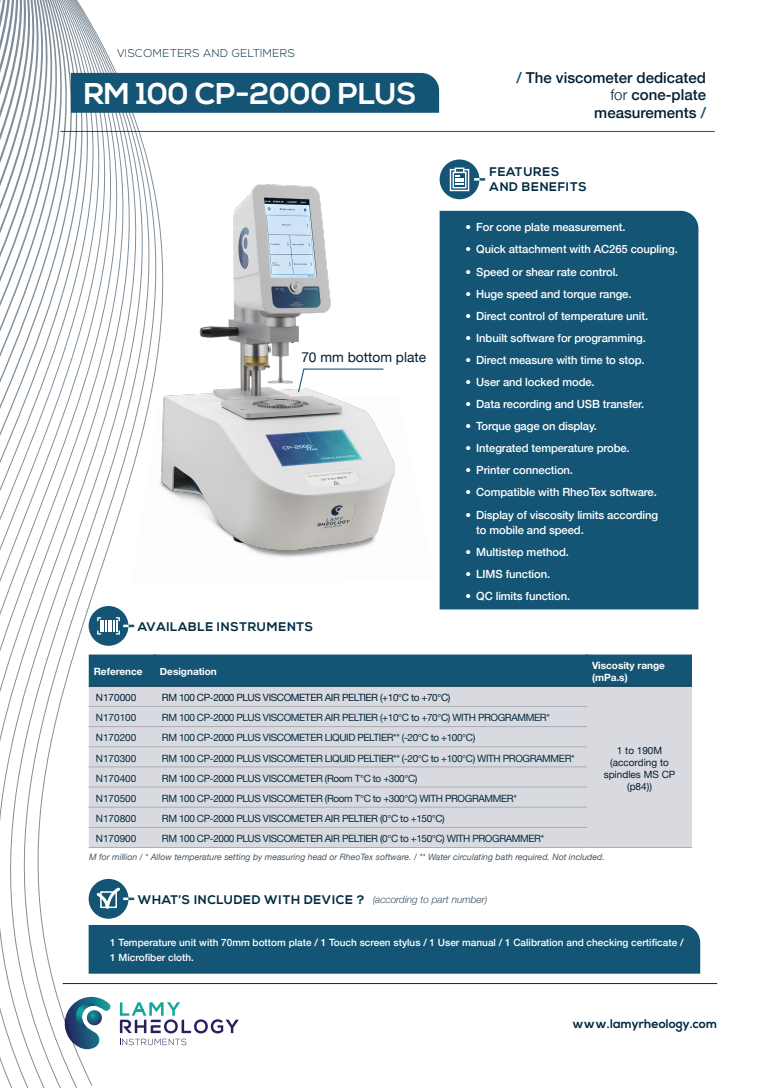
<style>
.page{position:relative;width:780px;height:1088px;background:#fff}
.page>*{position:absolute;margin:0;border:0;box-sizing:border-box;transform-origin:0 0}
.t1{font:700 30px "Nexa";color:#fff}
.t2{font:500 15px "Helvetica Neue";color:#021e34}
.t3{font:13.75px "Helvetica Neue";color:#021e34}
.t4{font:700 12.5px "Nexa";letter-spacing:.05em;color:#032c42}
.t5{font:700 12.5px "Nexa";color:#032c42}
.t6{font:500 11.25px/15px "Helvetica Neue";letter-spacing:-.01em;color:#fff}
.t7{font:300 11.25px "Nexa";letter-spacing:.03em;color:#032c42}
.t8{font:10px "Helvetica Neue";letter-spacing:-.04em;color:#032c42}
.t9{font:500 10px/15px "Helvetica Neue";color:#fff}
.t10{font:10px "Helvetica Neue";letter-spacing:-.03em;color:#021e34}
.t11{font:10px "Helvetica Neue";color:#032c42}
.t12{font:700 10px/12px "Helvetica Neue";color:#fff}
.t13{font:10px/12px "Helvetica Neue";color:#021e34;text-align:center}
.t14{font:italic 8.75px "Helvetica Neue";color:#021e34}
.s1{color:#145575}
.s2{font-weight:300}
.s3{font-family:"Helvetica Neue";font-weight:300;font-style:italic;font-size:10px;color:#021e34}
</style>
<div class="page">
<hr style="left:63px;top:983px;width:654px;height:1px;background:#032c42">
<svg style="left:142px;top:72px;width:9px;height:974px"></svg>
<svg style="left:133px;top:72px;width:9px;height:974px"></svg>
<svg style="left:124px;top:72px;width:9px;height:974px"></svg>
<svg style="left:116px;top:72px;width:8px;height:974px"></svg>
<svg style="left:107px;top:53px;width:9px;height:958px"></svg>
<svg style="left:98px;top:36px;width:9px;height:1008px"></svg>
<svg style="left:89px;top:20px;width:9px;height:1066px"></svg>
<svg style="left:81px;top:6px;width:8px;height:1075px"></svg>
<svg style="left:72px;top:0;width:9px;height:1088px"></svg>
<svg style="left:63px;top:0;width:9px;height:1079px"></svg>
<svg style="left:54px;top:0;width:9px;height:1088px"></svg>
<svg style="left:46px;top:0;width:8px;height:1075px"></svg>
<svg style="left:37px;top:0;width:9px;height:1088px"></svg>
<svg style="left:28px;top:0;width:9px;height:1088px"></svg>
<svg style="left:0;top:0;width:28px;height:1088px"></svg>
<hr style="left:60px;top:131px;width:654px;height:1px;background:#021e34">
<img style="left:131px;top:395px;width:264px;height:190px">
<img style="left:161px;top:184px;width:233px;height:365px">
<div style="left:71px;top:73px;width:368px;height:40px;background:#145575"></div>
<div style="left:439px;top:211px;width:259px;height:398px;background:#145575"></div>
<svg style="left:439px;top:159px;width:40px;height:40px"></svg>
<svg style="left:450px;top:168px;width:35px;height:23px"></svg>
<div style="left:89px;top:606px;width:39px;height:40px;background:#145575;border-radius:50%"></div>
<hr style="left:108px;top:620px;width:4px;height:12px;background:#fff">
<svg style="left:97px;top:617px;width:9px;height:17px"></svg>
<svg style="left:113px;top:617px;width:21px;height:17px"></svg>
<div style="left:89px;top:925px;width:611px;height:49px;background:#145575"></div>
<div style="left:89px;top:879px;width:39px;height:40px;background:#145575;border-radius:50%"></div>
<div style="left:100px;top:891px;width:17px;height:17px;border:2px solid #fff"></div>
<svg style="left:96px;top:885px;width:38px;height:22px"></svg>
<div style="left:89px;top:654px;width:603px;height:32px;background:#145575"></div>
<div style="left:89px;top:687px;width:603px;height:160px;background:#d9dadf"></div>
<hr style="left:154px;top:654px;width:2px;height:32px;background:#145575">
<hr style="left:585px;top:654px;width:3px;height:32px;background:#145575">
<hr style="left:89px;top:686px;width:66px;height:1px;background:#032c42">
<hr style="left:155px;top:686px;width:432px;height:1px;background:#032c42">
<hr style="left:587px;top:686px;width:105px;height:1px;background:#032c42">
<hr style="left:89px;top:706px;width:66px;height:1px;background:#aaadb8">
<hr style="left:155px;top:706px;width:432px;height:1px;background:#aaadb8">
<hr style="left:89px;top:726px;width:66px;height:1px;background:#aaadb8">
<hr style="left:155px;top:726px;width:432px;height:1px;background:#aaadb8">
<hr style="left:89px;top:746px;width:66px;height:1px;background:#aaadb8">
<hr style="left:155px;top:746px;width:432px;height:1px;background:#aaadb8">
<hr style="left:89px;top:767px;width:66px;height:1px;background:#aaadb8">
<hr style="left:155px;top:767px;width:432px;height:1px;background:#aaadb8">
<hr style="left:89px;top:787px;width:66px;height:1px;background:#aaadb8">
<hr style="left:155px;top:787px;width:432px;height:1px;background:#aaadb8">
<hr style="left:89px;top:807px;width:66px;height:1px;background:#aaadb8">
<hr style="left:155px;top:807px;width:432px;height:1px;background:#aaadb8">
<hr style="left:89px;top:827px;width:66px;height:1px;background:#aaadb8">
<hr style="left:155px;top:827px;width:432px;height:1px;background:#aaadb8">
<hr style="left:89px;top:847px;width:66px;height:1px;background:#aaadb8">
<hr style="left:155px;top:847px;width:432px;height:1px;background:#aaadb8">
<hr style="left:587px;top:847px;width:105px;height:1px;background:#aaadb8">
<svg style="left:297px;top:368px;width:87px;height:25px"></svg>
<p class="t7" style="left:117px;top:47px;width:179px">VISCOMETERS AND GELTIMERS</p>
<p class="t1" style="left:84px;top:76px;width:334px">RM 100 CP-2000 PLUS</p>
<p class="t3" style="left:301px;top:347px;width:126px">70 mm bottom plate</p>
<p class="t4" style="left:138px;top:619px;width:177px">AVAILABLE INSTRUMENTS</p>
<p class="t2" style="left:516px;top:65px;width:191px"><span class="s1">/</span> The viscometer dedicated</p>
<p class="t2" style="left:610px;top:83px;width:97px"><span class="s2">for</span> cone-plate</p>
<p class="t2" style="left:594px;top:100px;width:113px">measurements <span class="s1">/</span></p>
<p class="t4" style="left:489px;top:164px;width:71px">FEATURES</p>
<p class="t4" style="left:489px;top:179px;width:99px">AND BENEFITS</p>
<p class="t6" style="left:465px;top:219px;width:161px">• For cone plate measurement.</p>
<p class="t6" style="left:465px;top:241px;width:214px">• Quick attachment with AC265 coupling.</p>
<p class="t6" style="left:465px;top:263px;width:154px">• Speed or shear rate control.</p>
<p class="t6" style="left:465px;top:285px;width:167px">• Huge speed and torque range.</p>
<p class="t6" style="left:465px;top:307px;width:184px">• Direct control of temperature unit.</p>
<p class="t6" style="left:465px;top:329px;width:182px">• Inbuilt software for programming.</p>
<p class="t6" style="left:465px;top:351px;width:180px">• Direct measure with time to stop.</p>
<p class="t6" style="left:465px;top:374px;width:131px">• User and locked mode.</p>
<p class="t6" style="left:465px;top:396px;width:180px">• Data recording and USB transfer.</p>
<p class="t6" style="left:465px;top:418px;width:133px">• Torque gage on display.</p>
<p class="t6" style="left:465px;top:440px;width:165px">• Integrated temperature probe.</p>
<p class="t6" style="left:465px;top:462px;width:109px">• Printer connection.</p>
<p class="t6" style="left:465px;top:484px;width:193px">• Compatible with RheoTex software.</p>
<p class="t6" style="left:476px;top:506px;width:183px;text-indent:-11px">• Display of viscosity limits according to mobile and speed.</p>
<p class="t6" style="left:465px;top:543px;width:105px">• Multistep method.</p>
<p class="t6" style="left:465px;top:565px;width:86px">• LIMS function.</p>
<p class="t6" style="left:465px;top:587px;width:106px">• QC limits function.</p>
<p class="t12" style="left:94px;top:666px;width:50px">Reference</p>
<p class="t12" style="left:160px;top:666px;width:59px">Designation</p>
<p class="t12" style="left:592px;top:660px;width:74px">Viscosity range (mPa.s)</p>
<p class="t13" style="left:96px;top:692px;width:42px">N170000</p>
<p class="t10" style="left:162px;top:690px;width:290px">RM 100 CP-2000 PLUS VISCOMETER AIR PELTIER (+10°C to +70°C)</p>
<p class="t11" style="left:96px;top:710px;width:42px">N170100</p>
<p class="t8" style="left:162px;top:710px;width:389px">RM 100 CP-2000 PLUS VISCOMETER AIR PELTIER (+10°C to +70°C) WITH PROGRAMMER*</p>
<p class="t11" style="left:96px;top:731px;width:42px">N170200</p>
<p class="t8" style="left:162px;top:731px;width:315px">RM 100 CP-2000 PLUS VISCOMETER LIQUID PELTIER** (-20°C to +100°C)</p>
<p class="t11" style="left:96px;top:751px;width:42px">N170300</p>
<p class="t8" style="left:162px;top:751px;width:414px">RM 100 CP-2000 PLUS VISCOMETER LIQUID PELTIER** (-20°C to +100°C) WITH PROGRAMMER*</p>
<p class="t11" style="left:96px;top:771px;width:42px">N170400</p>
<p class="t8" style="left:162px;top:771px;width:257px">RM 100 CP-2000 PLUS VISCOMETER (Room T°C to +300°C)</p>
<p class="t11" style="left:96px;top:791px;width:42px">N170500</p>
<p class="t8" style="left:162px;top:791px;width:356px">RM 100 CP-2000 PLUS VISCOMETER (Room T°C to +300°C) WITH PROGRAMMER*</p>
<p class="t11" style="left:96px;top:811px;width:42px">N170800</p>
<p class="t8" style="left:162px;top:811px;width:284px">RM 100 CP-2000 PLUS VISCOMETER AIR PELTIER (0°C to +150°C)</p>
<p class="t11" style="left:96px;top:831px;width:42px">N170900</p>
<p class="t8" style="left:162px;top:831px;width:384px">RM 100 CP-2000 PLUS VISCOMETER AIR PELTIER (0°C to +150°C) WITH PROGRAMMER*</p>
<p class="t14" style="left:89px;top:850px;width:517px">M for million / * Allow temperature setting by measuring head or RheoTex software. / ** Water circulating bath required. Not included.</p>
<p class="t10" style="left:616px;top:743px;width:47px">1 to 190M</p>
<p class="t13" style="left:610px;top:757px;width:60px">(according to</p>
<p class="t13" style="left:603px;top:769px;width:73px">spindles MS CP (p84))</p>
<p class="t4" style="left:138px;top:892px;width:351px">WHAT’S INCLUDED WITH DEVICE ? <span class="s3">(according to part number)</span></p>
<p class="t9" style="left:110px;top:934px;width:574px">1 Temperature unit with 70mm bottom plate / 1 Touch screen stylus / 1 User manual / 1 Calibration and checking certificate /<br>1 Microfiber cloth.</p>
<p class="t5" style="left:572px;top:1016px;width:146px">www.lamyrheology.com</p>
</div>
